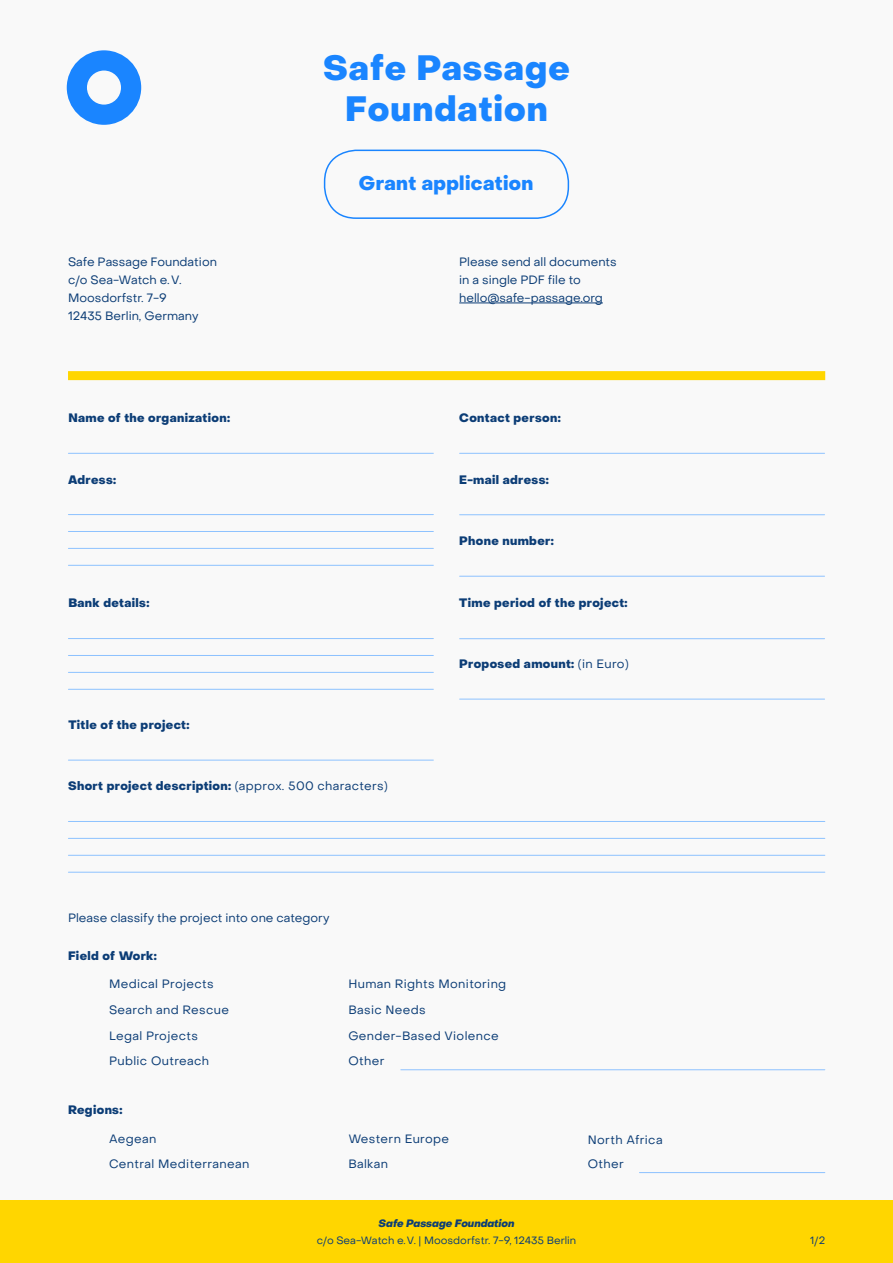
<style>
.page{position:relative;width:893px;height:1263px;background:#f9f9f9}
.page>*{position:absolute;margin:0;border:0;box-sizing:border-box;transform-origin:0 0}
.t1{font:800 34.5px/41.4px "Object Sans";letter-spacing:.03em;color:#1a85ff;text-align:center}
.t2{font:800 19.5px "Object Sans";letter-spacing:.02em;color:#1a85ff}
.t3{font:800 12px "Object Sans";letter-spacing:.03em;color:#0c3d76}
.t4{font:12px/18px "Object Sans";letter-spacing:.01em;color:#0c3d76}
.t5{font:12px "Object Sans";letter-spacing:.03em;color:#0c3d76}
.t6{font:10.5px "Object Sans";color:#0c3d76}
.t7{font:italic 800 10.5px "Object Sans";color:#0c3d76}
.s1{font-weight:400}
</style>
<div class="page">
<div style="left:0;top:1200px;width:893px;height:63px;background:#ffd600"></div>
<svg style="left:67px;top:50px;width:74px;height:75px"></svg>
<div style="left:68px;top:371px;width:757px;height:9px;background:#ffd600"></div>
<hr style="left:459px;top:303px;width:144px;height:1px;background:#0c3d76">
<hr style="left:68px;top:453px;width:365px;height:1px;background:#8dc2ff">
<hr style="left:68px;top:514px;width:365px;height:1px;background:#8dc2ff">
<hr style="left:68px;top:531px;width:365px;height:1px;background:#8dc2ff">
<hr style="left:68px;top:565px;width:365px;height:1px;background:#8dc2ff">
<hr style="left:68px;top:821px;width:757px;height:1px;background:#8dc2ff">
<hr style="left:68px;top:838px;width:757px;height:1px;background:#8dc2ff">
<hr style="left:68px;top:855px;width:757px;height:1px;background:#8dc2ff">
<hr style="left:68px;top:872px;width:757px;height:1px;background:#8dc2ff">
<hr style="left:68px;top:548px;width:365px;height:1px;background:#8dc2ff">
<hr style="left:68px;top:760px;width:365px;height:1px;background:#8dc2ff">
<hr style="left:460px;top:453px;width:365px;height:1px;background:#8dc2ff">
<hr style="left:460px;top:514px;width:365px;height:1px;background:#8dc2ff">
<hr style="left:460px;top:576px;width:365px;height:1px;background:#8dc2ff">
<hr style="left:460px;top:638px;width:365px;height:1px;background:#8dc2ff">
<hr style="left:460px;top:699px;width:365px;height:1px;background:#8dc2ff">
<hr style="left:401px;top:1069px;width:424px;height:1px;background:#8dc2ff">
<hr style="left:639px;top:1172px;width:186px;height:1px;background:#8dc2ff">
<div style="left:324px;top:150px;width:245px;height:69px;border:2px solid #1a85ff;border-radius:32px"></div>
<hr style="left:68px;top:638px;width:365px;height:1px;background:#8dc2ff">
<hr style="left:68px;top:655px;width:365px;height:1px;background:#8dc2ff">
<hr style="left:68px;top:689px;width:365px;height:1px;background:#8dc2ff">
<hr style="left:68px;top:672px;width:365px;height:1px;background:#8dc2ff">
<h1 class="t1" style="left:323px;top:48px;width:248px">Safe Passage<br>Foundation</h1>
<h2 class="t2" style="left:359px;top:172px;width:176px">Grant application</h2>
<p class="t4" style="left:68px;top:253px;width:150px">Safe Passage Foundation c/o Sea-Watch e.V.<br>Moosdorfstr. 7-9<br>12435 Berlin, Germany</p>
<p class="t4" style="left:459px;top:253px;width:159px">Please send all documents in a single PDF file to hello@safe-passage.org</p>
<p class="t3" style="left:68px;top:411px;width:163px">Name of the organization:</p>
<p class="t3" style="left:68px;top:472px;width:50px">Adress:</p>
<p class="t3" style="left:68px;top:595px;width:82px">Bank details:</p>
<p class="t3" style="left:68px;top:717px;width:123px">Title of the project:</p>
<p class="t3" style="left:68px;top:779px;width:321px">Short project description: <span class="s1">(approx. 500 characters)</span></p>
<p class="t4" style="left:68px;top:909px;width:263px">Please classify the project into one category</p>
<p class="t3" style="left:459px;top:411px;width:103px">Contact person:</p>
<p class="t3" style="left:459px;top:472px;width:91px">E-mail adress:</p>
<p class="t3" style="left:459px;top:534px;width:96px">Phone number:</p>
<p class="t3" style="left:459px;top:595px;width:170px">Time period of the project:</p>
<p class="t3" style="left:459px;top:656px;width:171px">Proposed amount: <span class="s1">(in Euro)</span></p>
<p class="t3" style="left:68px;top:948px;width:90px">Field of Work:</p>
<p class="t5" style="left:109px;top:977px;width:106px">Medical Projects</p>
<p class="t5" style="left:109px;top:1002px;width:122px">Search and Rescue</p>
<p class="t5" style="left:109px;top:1028px;width:90px">Legal Projects</p>
<p class="t5" style="left:348px;top:977px;width:159px">Human Rights Monitoring</p>
<p class="t5" style="left:348px;top:1002px;width:79px">Basic Needs</p>
<p class="t5" style="left:348px;top:1028px;width:152px">Gender-Based Violence</p>
<p class="t5" style="left:109px;top:1054px;width:102px">Public Outreach</p>
<p class="t4" style="left:348px;top:1052px;width:38px">Other</p>
<p class="t3" style="left:68px;top:1102px;width:56px">Regions:</p>
<p class="t4" style="left:109px;top:1129px;width:49px">Aegean</p>
<p class="t5" style="left:348px;top:1131px;width:102px">Western Europe</p>
<p class="t5" style="left:588px;top:1133px;width:76px">North Africa</p>
<p class="t5" style="left:109px;top:1156px;width:142px">Central Mediterranean</p>
<p class="t4" style="left:348px;top:1155px;width:41px">Balkan</p>
<p class="t4" style="left:588px;top:1155px;width:38px">Other</p>
<p class="t7" style="left:379px;top:1217px;width:137px">Safe Passage Foundation</p>
<p class="t6" style="left:317px;top:1234px;width:261px">c/o Sea-Watch e.V. | Moosdorfstr. 7-9, 12435 Berlin</p>
<p class="t6" style="left:810px;top:1234px;width:17px">1/2</p>
</div>
